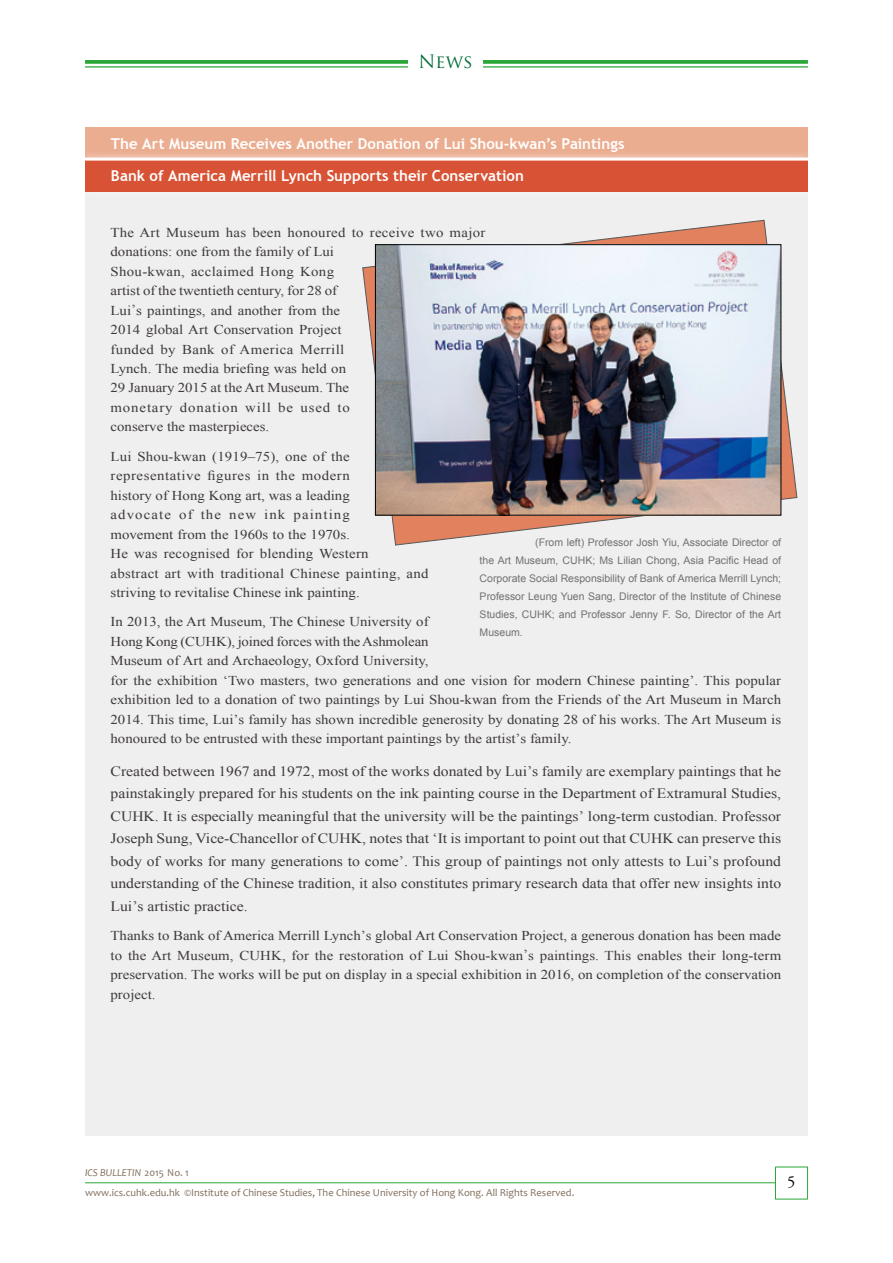
<style>
.page{position:relative;width:893px;height:1263px;background:#fff}
.page>*{position:absolute;margin:0;border:0;box-sizing:border-box;transform-origin:0 0}
.t1{font:18px "Trajan Pro";color:#046c38}
.t2{font:16.5px "Adobe Garamond Pro";color:#000}
.t3{font:700 15px/32.2px "Trebuchet MS";color:#fff}
.t4{font:14.25px/22.5px "Times New Roman";color:#3e3a39;text-align:justify;scale:1.1 1}
.t5{font:13.5px/19.5px "Times New Roman";color:#3e3a39;scale:1.1 1}
.t6{font:10.5px/18px "Arial";color:#727171;text-align:justify}
.t7{font:10.5px "Candara";color:#816d5a}
.t8{font:italic 10.5px "Candara";color:#816d5a}
.s1{font-style:normal}
</style>
<div class="page">
<div style="left:775px;top:1166px;width:33px;height:33px;background:#fff;border:1px solid #2aa738"></div>
<hr style="left:85px;top:1182px;width:690px;height:1px;background:#2aa738">
<svg style="left:85px;top:60px;width:723px;height:4px;background:#36ac44"></svg>
<hr style="left:85px;top:66px;width:723px;height:2px;background:#2aa738">
<div style="left:408px;top:53px;width:75px;height:28px;background:#fff"></div>
<div style="left:85px;top:191px;width:723px;height:944px;background:#efefef"></div>
<div style="left:85px;top:128px;width:723px;height:31px;background:#ebad90"></div>
<div style="left:76px;top:150px;width:741px;height:51px;background:#fff;opacity:.75"></div>
<div style="left:85px;top:160px;width:723px;height:31px;background:#d85335"></div>
<hr style="left:85px;top:158px;width:723px;height:3px;background:#fff">
<svg style="left:363px;top:220px;width:434px;height:325px"></svg>
<img style="left:377px;top:247px;width:402px;height:266px">
<h1 class="t1" style="left:418px;top:50px;width:56px">News</h1>
<p class="t3" style="left:111px;top:127px;width:515px">The Art Museum Receives Another Donation of Lui Shou-kwan’s Paintings<br>Bank of America Merrill Lynch Supports their Conservation</p>
<p class="t5" style="left:111px;top:222px;width:342px">The Art Museum has been honoured to receive two major donations: one from the family of Lui<br>Shou-kwan, acclaimed Hong Kong<br>artist of the twentieth century, for 28 of<br>Lui’s paintings, and another from the<br>2014 global Art Conservation Project<br>funded by Bank of America Merrill<br>Lynch. The media briefing was held on<br>29 January 2015 at the Art Museum. The<br>monetary donation will be used to<br>conserve the masterpieces.</p>
<p class="t5" style="left:111px;top:446px;width:291px">Lui Shou-kwan (1919–75), one of the representative figures in the modern<br>history of Hong Kong art, was a leading<br>advocate of the new ink painting<br>movement from the 1960s to the 1970s.<br>He was recognised for blending Western<br>abstract art with traditional Chinese painting, and striving to revitalise Chinese ink painting.</p>
<p class="t5" style="left:111px;top:612px;width:611px">In 2013, the Art Museum, The Chinese University of<br>Hong Kong (CUHK), joined forces with the Ashmolean<br>Museum of Art and Archaeology, Oxford University,<br>for the exhibition ‘Two masters, two generations and one vision for modern Chinese painting’. This popular exhibition led to a donation of two paintings by Lui Shou-kwan from the Friends of the Art Museum in March 2014. This time, Lui’s family has shown incredible generosity by donating 28 of his works. The Art Museum is honoured to be entrusted with these important paintings by the artist’s family.</p>
<p class="t4" style="left:111px;top:760px;width:611px">Created between 1967 and 1972, most of the works donated by Lui’s family are exemplary paintings that he painstakingly prepared for his students on the ink painting course in the Department of Extramural Studies, CUHK. It is especially meaningful that the university will be the paintings’ long-term custodian. Professor Joseph Sung, Vice-Chancellor of CUHK, notes that ‘It is important to point out that CUHK can preserve this body of works for many generations to come’. This group of paintings not only attests to Lui’s profound understanding of the Chinese tradition, it also constitutes primary research data that offer new insights into Lui’s artistic practice.</p>
<p class="t5" style="left:111px;top:926px;width:611px;text-align:justify">Thanks to Bank of America Merrill Lynch’s global Art Conservation Project, a generous donation has been made to the Art Museum, CUHK, for the restoration of Lui Shou-kwan’s paintings. This enables their long-term preservation. The works will be put on display in a special exhibition in 2016, on completion of the conservation project.</p>
<p class="t6" style="left:480px;top:533px;width:303px;text-indent:56px">(From left) Professor Josh Yiu, Associate Director of the Art Museum, CUHK; Ms Lilian Chong, Asia Pacific Head of Corporate Social Responsibility of Bank of America Merrill Lynch; Professor Leung Yuen Sang, Director of the Institute of Chinese Studies, CUHK; and Professor Jenny F. So, Director of the Art Museum.</p>
<p class="t8" style="left:85px;top:1166px;width:105px">ICS BULLETIN <span class="s1">2015 No. 1</span></p>
<p class="t7" style="left:85px;top:1186px;width:491px">www.ics.cuhk.edu.hk ©Institute of Chinese Studies, The Chinese University of Hong Kong. All Rights Reserved.</p>
<p class="t2" style="left:787px;top:1172px;width:10px">5</p>
</div>
